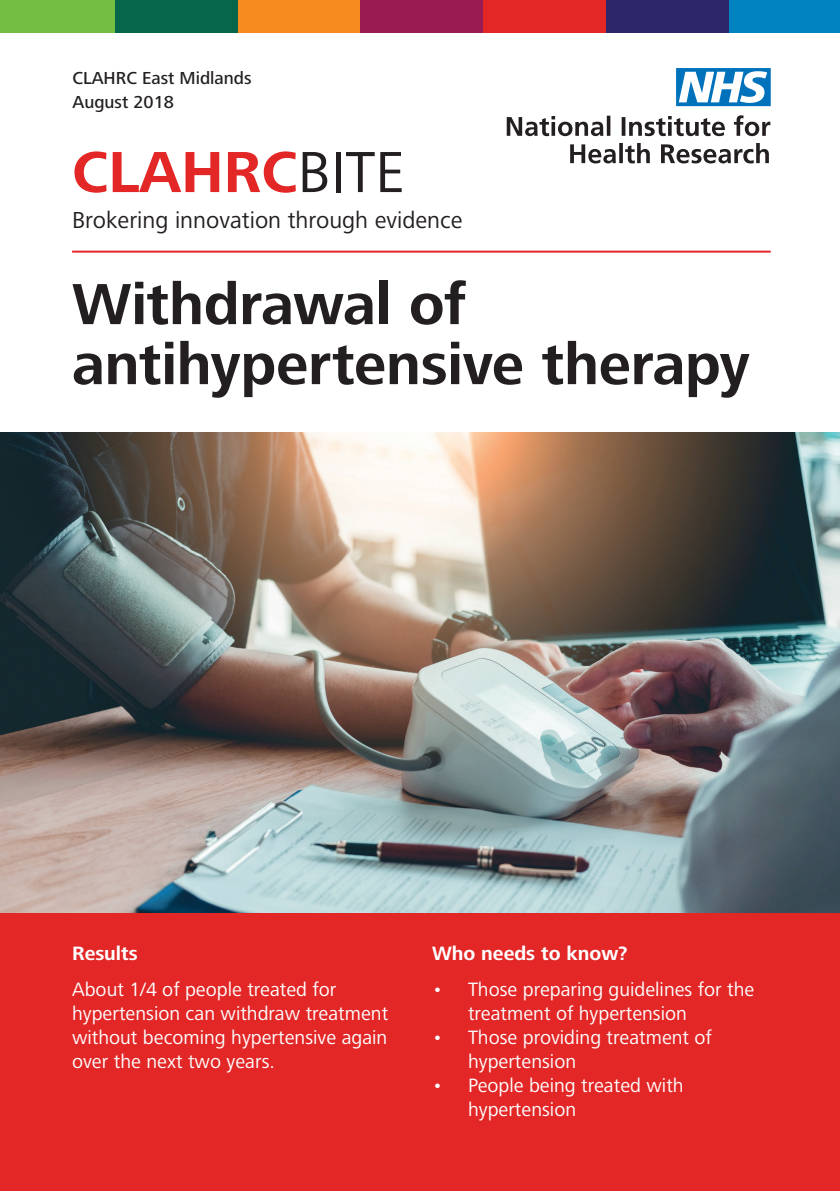
<style>
.page{position:relative;width:840px;height:1191px;background:#fff}
.page>*{position:absolute;margin:0;border:0;box-sizing:border-box;transform-origin:0 0}
.t1{font:700 60px/60px "Frutiger Next LT";letter-spacing:-.01em;color:#231f20}
.t2{font:700 60px "Frutiger Next LT";color:#e32626}
.t3{font:24px "Frutiger Next LT";color:#231f20}
.t4{font:20px/24px "Frutiger Next LT";color:#fff}
.t5{font:700 20px "Frutiger Next LT";color:#fff}
.t6{font:500 18px/24px "Frutiger Next LT";color:#231f20}
.s1{font-weight:400;color:#231f20}
</style>
<div class="page">
<div style="left:0;top:0;width:115px;height:33px;background:#74bf43"></div>
<div style="left:115px;top:0;width:122px;height:33px;background:#066649"></div>
<div style="left:237px;top:0;width:123px;height:33px;background:#f68c1f"></div>
<div style="left:360px;top:0;width:123px;height:33px;background:#991b52"></div>
<div style="left:483px;top:0;width:122px;height:33px;background:#e32626"></div>
<div style="left:605px;top:0;width:123px;height:33px;background:#2e266b"></div>
<div style="left:728px;top:0;width:111px;height:33px;background:#0083bf"></div>
<svg style="left:570px;top:143px;width:198px;height:20px"></svg>
<svg style="left:506px;top:115px;width:264px;height:21px"></svg>
<svg style="left:676px;top:68px;width:94px;height:38px"></svg>
<div style="left:0;top:912px;width:839px;height:279px;background:#e32626"></div>
<img style="left:0;top:432px;width:839px;height:480px">
<hr style="left:72px;top:251px;width:698px;height:2px;background:#e32626">
<p class="t6" style="left:72px;top:66px;width:180px">CLAHRC East Midlands<br>August 2018</p>
<h1 class="t2" style="left:72px;top:138px;width:333px">CLAHRC<span class="s1">BITE</span></h1>
<p class="t3" style="left:72px;top:207px;width:392px">Brokering innovation through evidence</p>
<h1 class="t1" style="left:72px;top:274px;width:678px">Withdrawal of antihypertensive therapy</h1>
<p class="t5" style="left:72px;top:942px;width:67px">Results</p>
<p class="t4" style="left:72px;top:977px;width:317px">About 1/4 of people treated for hypertension can withdraw treatment without becoming hypertensive again over the next two years.</p>
<p class="t5" style="left:432px;top:942px;width:197px">Who needs to know?</p>
<p class="t4" style="left:468px;top:977px;width:288px;text-indent:-36px">• Those preparing guidelines for the treatment of hypertension</p>
<p class="t4" style="left:468px;top:1025px;width:245px;text-indent:-36px">• Those providing treatment of hypertension</p>
<p class="t4" style="left:468px;top:1073px;width:217px;text-indent:-36px">• People being treated with hypertension</p>
</div>
